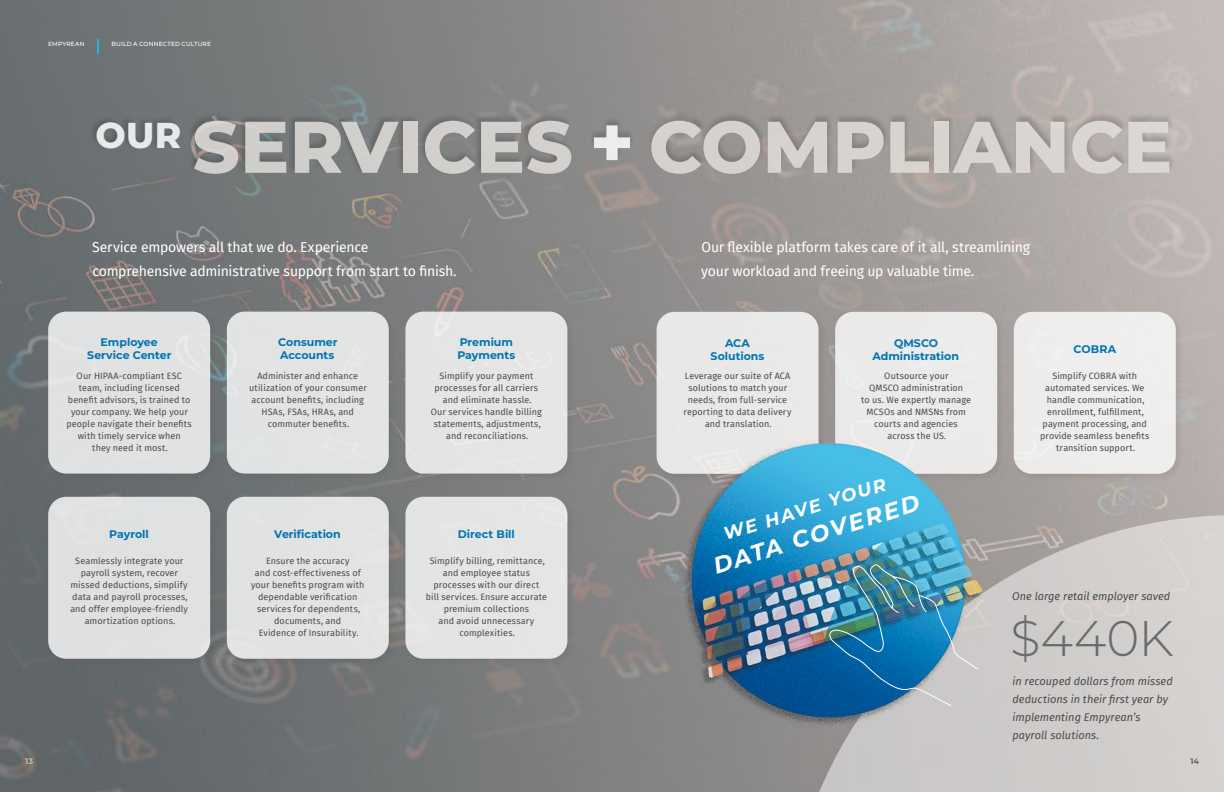
<style>
.page{position:relative;width:1224px;height:792px;background:#fff}
.page>*{position:absolute;margin:0;border:0;box-sizing:border-box;transform-origin:0 0}
.t1{font:800 73px "Montserrat";color:#e1deda}
.t2{font:300 50px "Montserrat";color:#676d6d}
.t3{font:italic 700 23px "Montserrat";color:#fff}
.t4{font:italic 700 18px "Montserrat";color:#fff}
.t5{font:14px/24px "Fira Sans";letter-spacing:-.015em;color:#fff}
.t6{font:italic 11px/18px "Fira Sans";color:#4b4b4d}
.t7{font:700 11px/13px "Montserrat";letter-spacing:-.005em;color:#0074b2;text-align:center}
.t8{font:9px/12px "Fira Sans";letter-spacing:.01em;color:#4b4b4d;text-align:center}
.t9{font:700 8px "Montserrat";color:#c5bcb4}
.t10{font:700 8px "Montserrat";color:#676d6d}
.t11{font:500 6px "Montserrat";letter-spacing:.015em;color:#fff}
</style>
<div class="page">
<img style="left:0;top:0;width:1224px;height:792px">
<svg style="left:812px;top:515px;width:412px;height:277px;fill:#d0cdcb"></svg>
<div style="left:404px;top:310px;width:171px;height:171px;background:#4b4b4d;opacity:.15"></div>
<div style="left:405px;top:312px;width:162px;height:162px;background:#e5e5e5;border-radius:18px"></div>
<div style="left:225px;top:310px;width:171px;height:171px;background:#4b4b4d;opacity:.15"></div>
<div style="left:227px;top:312px;width:162px;height:162px;background:#e2e3e3;border-radius:18px"></div>
<div style="left:47px;top:310px;width:171px;height:171px;background:#4b4b4d;opacity:.15"></div>
<div style="left:48px;top:312px;width:162px;height:162px;background:#e1e2e2;border-radius:18px"></div>
<div style="left:404px;top:495px;width:171px;height:171px;background:#4b4b4d;opacity:.15"></div>
<div style="left:405px;top:497px;width:162px;height:162px;background:#e4e5e5;border-radius:18px"></div>
<div style="left:225px;top:495px;width:171px;height:171px;background:#4b4b4d;opacity:.15"></div>
<div style="left:227px;top:497px;width:162px;height:162px;background:#e2e3e3;border-radius:18px"></div>
<div style="left:47px;top:495px;width:171px;height:171px;background:#4b4b4d;opacity:.15"></div>
<div style="left:48px;top:497px;width:162px;height:162px;background:#e0e1e1;border-radius:18px"></div>
<div style="left:1012px;top:310px;width:171px;height:171px;background:#4b4b4d;opacity:.15"></div>
<div style="left:1014px;top:312px;width:162px;height:162px;background:#efeded;border-radius:18px"></div>
<div style="left:834px;top:310px;width:171px;height:171px;background:#4b4b4d;opacity:.15"></div>
<div style="left:835px;top:312px;width:162px;height:162px;background:#ebebea;border-radius:18px"></div>
<div style="left:655px;top:310px;width:171px;height:171px;background:#4b4b4d;opacity:.15"></div>
<div style="left:657px;top:312px;width:162px;height:162px;background:#e9e8e8;border-radius:18px"></div>
<div style="left:89px;top:112px;width:483px;height:63px;background:#000;opacity:.2"></div>
<div style="left:649px;top:111px;width:527px;height:63px;background:#000;opacity:.2"></div>
<div style="left:589px;top:116px;width:45px;height:44px;background:#8c8b89"></div>
<svg style="left:594px;top:125px;width:36px;height:35px"></svg>
<svg style="left:97px;top:40px;width:2px;height:14px"></svg>
<img style="left:680px;top:433px;width:309px;height:298px">
<img style="left:827px;top:560px;width:152px;height:147px">
<p class="t11" style="left:48px;top:40px;width:38px">EMPYREAN</p>
<p class="t11" style="left:112px;top:40px;width:101px">BUILD A CONNECTED CULTURE</p>
<h1 class="t1" style="left:95px;top:98px;width:1078px"><sup>OUR</sup> SERVICES COMPLIANCE</h1>
<h3 class="t5" style="left:92px;top:235px;width:366px">Service empowers all that we do. Experience comprehensive administrative support from start to finish.</h3>
<h3 class="t5" style="left:701px;top:235px;width:330px">Our flexible platform takes care of it all, streamlining your workload and freeing up valuable time.</h3>
<p class="t7" style="left:87px;top:336px;width:86px">Employee<br>Service Center</p>
<p class="t8" style="left:66px;top:369px;width:127px">Our HIPAA-compliant ESC team, including licensed benefit advisors, is trained to your company. We help your people navigate their benefits with timely service when<br>they need it most.</p>
<p class="t7" style="left:278px;top:336px;width:61px;text-align:left">Consumer<br>Accounts</p>
<p class="t8" style="left:249px;top:369px;width:119px">Administer and enhance utilization of your consumer account benefits, including<br>HSAs, FSAs, HRAs, and commuter benefits.</p>
<p class="t7" style="left:457px;top:336px;width:59px;text-align:left">Premium<br>Payments</p>
<p class="t8" style="left:431px;top:369px;width:112px">Simplify your payment processes for all carriers and eliminate hassle.<br>Our services handle billing statements, adjustments, and reconciliations.</p>
<p class="t7" style="left:711px;top:336px;width:55px">ACA<br>Solutions</p>
<p class="t8" style="left:684px;top:370px;width:109px">Leverage our suite of ACA solutions to match your needs, from full-service reporting to data delivery and translation.</p>
<p class="t7" style="left:873px;top:336px;width:88px">QMSCO<br>Administration</p>
<p class="t8" style="left:861px;top:370px;width:111px">Outsource your<br>QMSCO administration<br>to us. We expertly manage<br>MCSOs and NMSNs from courts and agencies across the US.</p>
<p class="t7" style="left:1074px;top:342px;width:44px">COBRA</p>
<p class="t8" style="left:1040px;top:370px;width:111px">Simplify COBRA with automated services. We handle communication, enrollment, fulfillment, payment processing, and provide seamless benefits transition support.</p>
<p class="t7" style="left:109px;top:527px;width:41px">Payroll</p>
<p class="t8" style="left:70px;top:555px;width:119px">Seamlessly integrate your payroll system, recover missed deductions, simplify data and payroll processes, and offer employee-friendly amortization options.</p>
<p class="t7" style="left:274px;top:527px;width:68px">Verification</p>
<p class="t8" style="left:251px;top:555px;width:115px">Ensure the accuracy<br>and cost-effectiveness of your benefits program with dependable verification services for dependents, documents, and<br>Evidence of Insurability.</p>
<p class="t7" style="left:458px;top:527px;width:59px">Direct Bill</p>
<p class="t8" style="left:426px;top:555px;width:123px">Simplify billing, remittance, and employee status processes with our direct bill services. Ensure accurate premium collections<br>and avoid unnecessary complexities.</p>
<h3 class="t4" style="left:720px;top:522px;width:171px;rotate:-17deg">WE HAVE YOUR</h3>
<h3 class="t3" style="left:709px;top:551px;width:216px;rotate:-17deg">DATA COVERED</h3>
<p class="t6" style="left:1012px;top:587px;width:160px">One large retail employer saved</p>
<h2 class="t2" style="left:1010px;top:605px;width:165px">$440K</h2>
<p class="t6" style="left:1012px;top:672px;width:162px">in recouped dollars from missed deductions in their first year by implementing Empyrean’s payroll solutions.</p>
<p class="t9" style="left:25px;top:756px;width:10px">13</p>
<p class="t10" style="left:1190px;top:756px;width:10px">14</p>
</div>
